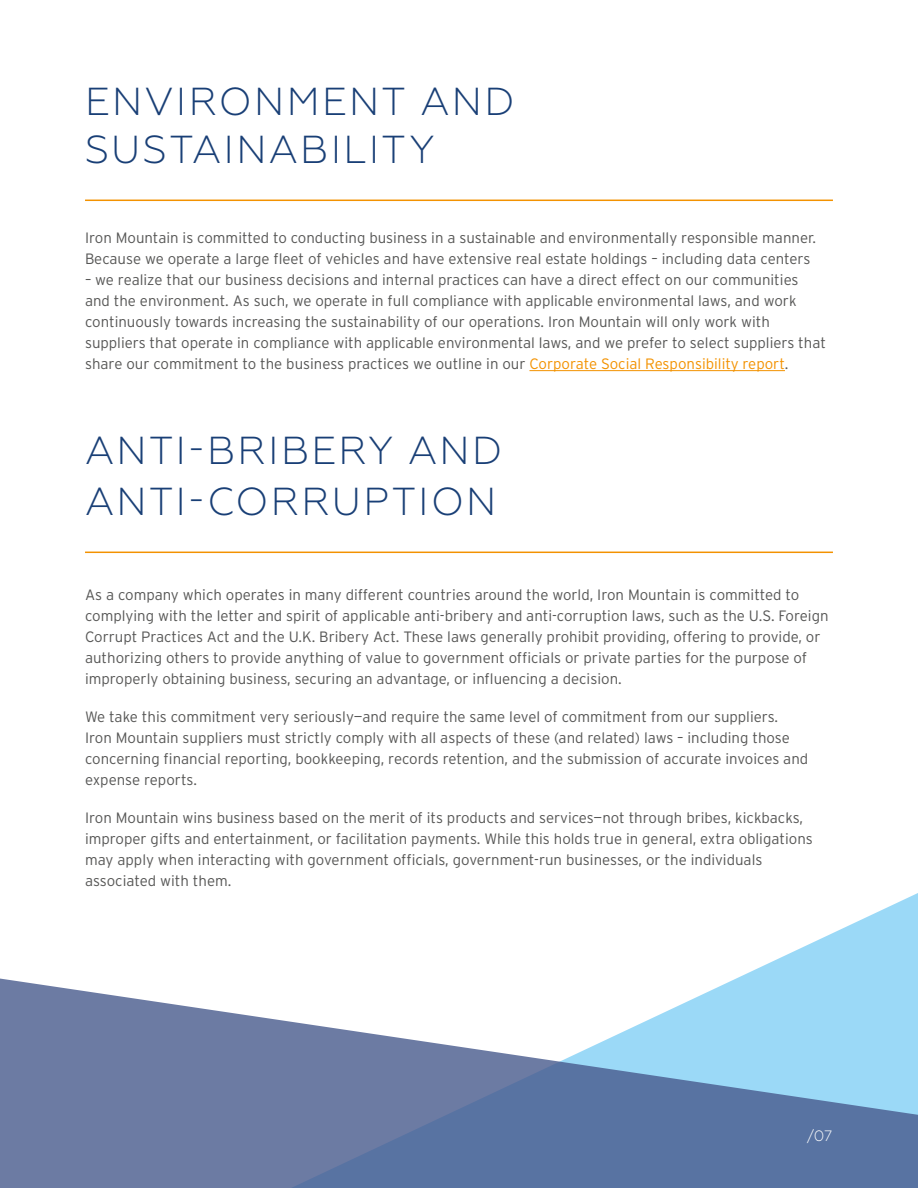
<style>
.page{position:relative;width:918px;height:1188px;background:#fff}
.page>*{position:absolute;margin:0;border:0;box-sizing:border-box;transform-origin:0 0}
.t1{font:300 39px/48px "Geometria";letter-spacing:.06em;color:#193f76}
.t2{font:300 15px/21px "Interstate";color:#575756}
.t3{font:300 15px "Geometria";color:#fff}
.s1{color:#f39200}
</style>
<div class="page">
<hr style="left:85px;top:200px;width:748px;height:1px;background:#f39200">
<hr style="left:529px;top:370px;width:256px;height:1px;background:#f39200">
<hr style="left:85px;top:552px;width:748px;height:1px;background:#f39200">
<svg style="left:767px;top:893px;width:151px;height:71px"></svg>
<svg style="left:0;top:964px;width:918px;height:224px"></svg>
<h1 class="t1" style="left:85px;top:78px;width:431px">ENVIRONMENT AND<br>SUSTAINABILITY</h1>
<p class="t2" style="left:85px;top:227px;width:732px">Iron Mountain is committed to conducting business in a sustainable and environmentally responsible manner.<br>Because we operate a large fleet of vehicles and have extensive real estate holdings – including data centers</p>
<p class="t2" style="left:85px;top:269px;width:743px">– we realize that our business decisions and internal practices can have a direct effect on our communities and the environment. As such, we operate in full compliance with applicable environmental laws, and work continuously towards increasing the sustainability of our operations. Iron Mountain will only work with suppliers that operate in compliance with applicable environmental laws, and we prefer to select suppliers that share our commitment to the business practices we outline in our <span class="s1">Corporate Social Responsibility report</span>.</p>
<h1 class="t1" style="left:85px;top:425px;width:419px;line-height:50.6px">ANTI-BRIBERY AND<br>ANTI-CORRUPTION</h1>
<p class="t2" style="left:85px;top:585px;width:745px">As a company which operates in many different countries around the world, Iron Mountain is committed to complying with the letter and spirit of applicable anti-bribery and anti-corruption laws, such as the U.S. Foreign Corrupt Practices Act and the U.K. Bribery Act. These laws generally prohibit providing, offering to provide, or authorizing others to provide anything of value to government officials or private parties for the purpose of improperly obtaining business, securing an advantage, or influencing a decision.</p>
<p class="t2" style="left:85px;top:707px;width:725px">We take this commitment very seriously—and require the same level of commitment from our suppliers.<br>Iron Mountain suppliers must strictly comply with all aspects of these (and related) laws – including those concerning financial reporting, bookkeeping, records retention, and the submission of accurate invoices and expense reports.</p>
<p class="t2" style="left:85px;top:808px;width:729px">Iron Mountain wins business based on the merit of its products and services—not through bribes, kickbacks, improper gifts and entertainment, or facilitation payments. While this holds true in general, extra obligations may apply when interacting with government officials, government-run businesses, or the individuals associated with them.</p>
<p class="t3" style="left:807px;top:1127px;width:27px">/07</p>
</div>
